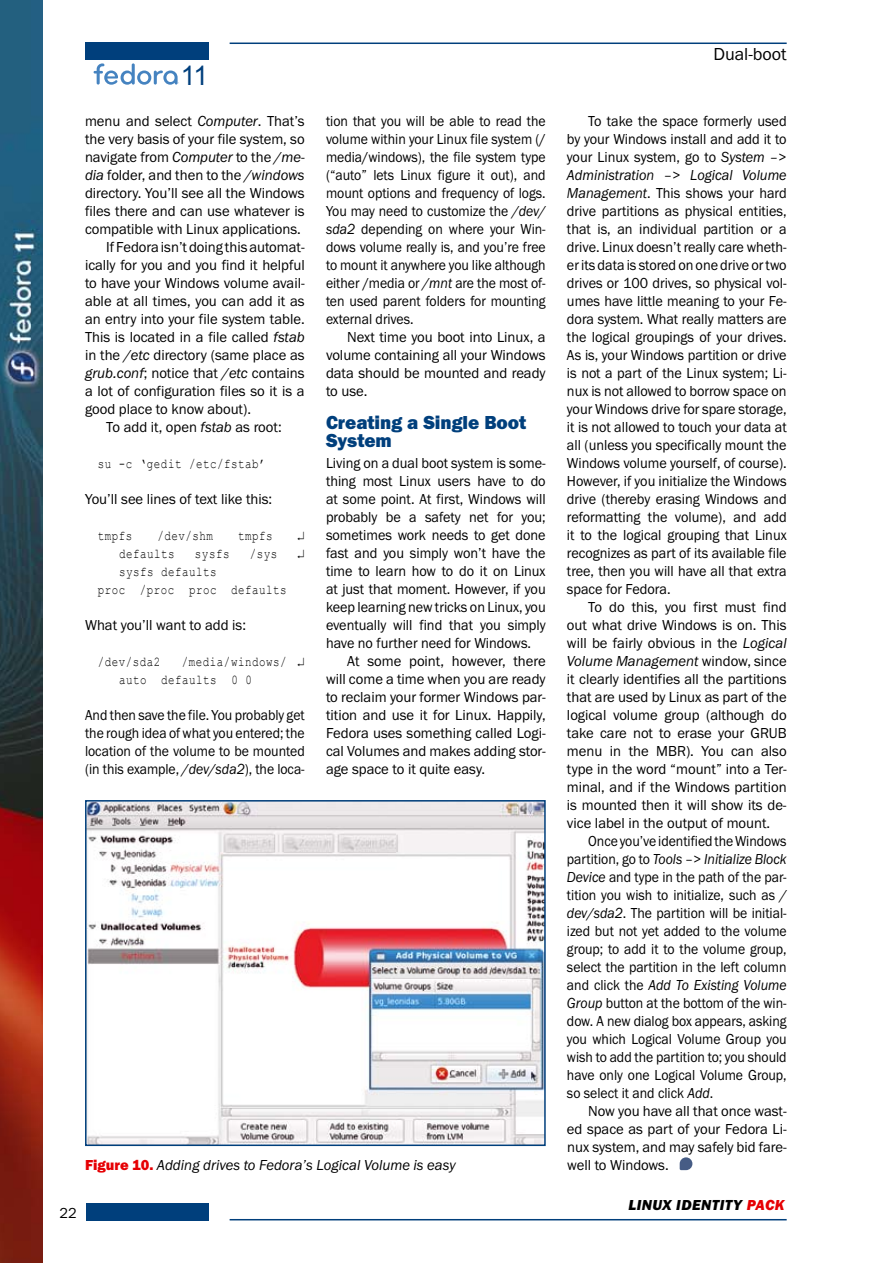
<style>
.page{position:relative;width:893px;height:1263px;background:#fff}
.page>*{position:absolute;margin:0;border:0;box-sizing:border-box;transform-origin:0 0}
.t1{font:27px "Arial";color:#003f7c}
.t2{font:19.5px/18px "Franklin Got URWTCE Hea";color:#003f7c}
.t3{font:18px "Franklin Got URWTCE Boo";color:#000}
.t4{font:15px/18px "Franklin Got URWTCE Boo";color:#000;text-align:justify}
.t5{font:15px/18px "Franklin Got URWTCE Boo";color:#000;text-align:justify;scale:.95 1}
.t6{font:15px/18px "Franklin Got URWTCE Boo";color:#000;text-align:justify;scale:.92 1}
.t7{font:15px "Franklin Got URWTCE Boo Ita";color:#000}
.t8{font:15px "Franklin Got URWTCE Boo Ita";color:#000;scale:.92 1}
.t9{font:15px "Franklin Got URWTCE Boo Ita";color:#000;scale:.95 1}
.t10{font:15px "Franklin Got URWTCE Hea Ita";letter-spacing:.03em;color:#000}
.t11{font:13.5px/18px "Courier New";letter-spacing:.05em;color:#000;scale:.8 1}
.s1{font-family:"Franklin Got URWTCE Boo Ita"}
.s2{font-family:"Franklin Got URWTCE Boo"}
.s3{font-family:"Franklin Got URWTCE Hea";color:#e60004}
.s4{color:#e60004}
</style>
<div class="page">
<img style="left:0;top:0;width:42px;height:1263px">
<div style="left:85px;top:43px;width:123px;height:17px;background:#003f7c"></div>
<hr style="left:230px;top:43px;width:557px;height:1px;background:#003f7c">
<div style="left:85px;top:1203px;width:123px;height:17px;background:#003f7c"></div>
<hr style="left:230px;top:1219px;width:557px;height:1px;background:#003f7c">
<svg style="left:94px;top:63px;width:85px;height:22px"></svg>
<svg style="left:680px;top:1157px;width:12px;height:13px"></svg>
<img style="left:88px;top:803px;width:455px;height:340px">
<div style="left:85px;top:800px;width:461px;height:346px;border:2px solid #003f7c"></div>
<h1 class="t1" style="left:181px;top:58px;width:29px">11</h1>
<p class="t3" style="left:713px;top:44px;width:75px">Dual-boot</p>
<p class="t4" style="left:85px;top:112px;width:221px">menu and select <span class="s1">Computer</span>. That’s</p>
<p class="t4" style="left:85px;top:130px;width:221px">the very basis of your file system, so</p>
<p class="t4" style="left:85px;top:148px;width:221px">navigate from <span class="s1">Computer</span> to the <span class="s1">/me-</span></p>
<p class="t4" style="left:85px;top:166px;width:221px"><span class="s1">dia</span> folder, and then to the <span class="s1">/windows</span></p>
<p class="t4" style="left:85px;top:184px;width:221px">directory. You’ll see all the Windows</p>
<p class="t4" style="left:85px;top:202px;width:221px">files there and can use whatever is</p>
<p class="t4" style="left:85px;top:220px;width:217px">compatible with Linux applications.</p>
<p class="t4" style="left:106px;top:238px;width:200px">If Fedora isn’t doing this automat-</p>
<p class="t4" style="left:85px;top:256px;width:221px">ically for you and you find it helpful</p>
<p class="t4" style="left:85px;top:274px;width:221px">to have your Windows volume avail-</p>
<p class="t4" style="left:85px;top:292px;width:221px">able at all times, you can add it as</p>
<p class="t4" style="left:85px;top:310px;width:221px">an entry into your file system table.</p>
<p class="t4" style="left:85px;top:328px;width:221px">This is located in a file called <span class="s1">fstab</span></p>
<p class="t4" style="left:85px;top:346px;width:221px">in the <span class="s1">/etc</span> directory (same place as</p>
<p class="t4" style="left:85px;top:364px;width:221px"><span class="s1">grub.conf</span>; notice that <span class="s1">/etc</span> contains</p>
<p class="t4" style="left:85px;top:382px;width:221px">a lot of configuration files so it is a</p>
<p class="t4" style="left:85px;top:400px;width:168px">good place to know about).</p>
<p class="t4" style="left:106px;top:418px;width:177px">To add it, open <span class="s1">fstab</span> as root:</p>
<p class="t11" style="left:98px;top:454px;width:211px">su -c ‘gedit /etc/fstab’</p>
<p class="t4" style="left:85px;top:490px;width:189px">You’ll see lines of text like this:</p>
<p class="t11" style="left:98px;top:526px;width:45px">tmpfs</p>
<p class="t11" style="left:157px;top:526px;width:71px">/dev/shm</p>
<p class="t11" style="left:238px;top:526px;width:45px">tmpfs</p>
<p class="t11" style="left:119px;top:544px;width:71px">defaults</p>
<p class="t11" style="left:195px;top:544px;width:45px">sysfs</p>
<p class="t11" style="left:250px;top:544px;width:36px">/sys</p>
<p class="t11" style="left:98px;top:562px;width:238px;text-indent:21px">sysfs defaults<br>proc /proc proc defaults</p>
<p class="t4" style="left:85px;top:616px;width:162px">What you’ll want to add is:</p>
<p class="t11" style="left:98px;top:652px;width:80px">/dev/sda2</p>
<p class="t11" style="left:119px;top:652px;width:234px;text-indent:63px">/media/windows/ ↵ auto defaults 0 0</p>
<p class="t6" style="left:85px;top:706px;width:240px">And then save the file. You probably get the rough idea of what you entered; the location of the volume to be mounted (in this example, <span class="s1">/dev/sda2</span>), the loca-</p>
<p class="t6" style="left:326px;top:112px;width:240px">tion that you will be able to read the volume within your Linux file system (/ media/windows), the file system type (“auto” lets Linux figure it out), and mount options and frequency of logs.<br>You may need to customize the <span class="s1">/dev/ sda2</span> depending on where your Win&shy;dows volume really is, and you’re free to mount it anywhere you like although either /media or <span class="s1">/mnt</span> are the most of&shy;ten used parent folders for mounting external drives.</p>
<p class="t4" style="left:326px;top:328px;width:221px;text-indent:21px">Next time you boot into Linux, a volume containing all your Windows data should be mounted and ready to use.</p>
<h2 class="t2" style="left:326px;top:414px;width:202px">Creating a Single Boot<br>System</h2>
<p class="t5" style="left:326px;top:454px;width:233px">Living on a dual boot system is some-</p>
<p class="t5" style="left:326px;top:472px;width:233px">thing most Linux users have to do</p>
<p class="t5" style="left:326px;top:490px;width:233px">at some point. At first, Windows will</p>
<p class="t5" style="left:326px;top:508px;width:233px">probably be a safety net for you;</p>
<p class="t5" style="left:326px;top:526px;width:233px">sometimes work needs to get done</p>
<p class="t5" style="left:326px;top:544px;width:233px">fast and you simply won’t have the</p>
<p class="t5" style="left:326px;top:562px;width:233px">time to learn how to do it on Linux</p>
<p class="t5" style="left:326px;top:580px;width:233px">at just that moment. However, if you</p>
<p class="t5" style="left:326px;top:598px;width:233px">keep learning new tricks on Linux, you</p>
<p class="t5" style="left:326px;top:616px;width:233px">eventually will find that you simply</p>
<p class="t5" style="left:326px;top:634px;width:217px">have no further need for Windows.</p>
<p class="t4" style="left:347px;top:652px;width:200px">At some point, however, there</p>
<p class="t4" style="left:326px;top:670px;width:221px">will come a time when you are ready</p>
<p class="t4" style="left:326px;top:688px;width:221px">to reclaim your former Windows par-</p>
<p class="t4" style="left:326px;top:706px;width:221px">tition and use it for Linux. Happily,</p>
<p class="t4" style="left:326px;top:724px;width:221px">Fedora uses something called Logi-</p>
<p class="t4" style="left:326px;top:742px;width:221px">cal Volumes and makes adding stor-</p>
<p class="t4" style="left:326px;top:760px;width:161px">age space to it quite easy.</p>
<p class="t5" style="left:567px;top:112px;width:233px;text-indent:21px">To take the space formerly used by your Windows install and add it to your Linux system, go to <span class="s1">System –&gt;</span></p>
<p class="t9" style="left:567px;top:167px;width:233px">Administration –&gt; Logical Volume</p>
<p class="t5" style="left:567px;top:184px;width:233px"><span class="s1">Management</span>. This shows your hard drive partitions as physical entities, that is, an individual partition or a drive. Linux doesn’t really care wheth&shy;er its data is stored on one drive or two drives or 100 drives, so physical vol&shy;umes have little meaning to your Fe&shy;dora system. What really matters are the logical groupings of your drives.<br>As is, your Windows partition or drive is not a part of the Linux system; Li&shy;nux is not allowed to borrow space on your Windows drive for spare storage, it is not allowed to touch your data at all (unless you specifically mount the Windows volume yourself, of course).<br>However, if you initialize the Windows drive (thereby erasing Windows and reformatting the volume), and add it to the logical grouping that Linux recognizes as part of its available file tree, then you will have all that extra space for Fedora.</p>
<p class="t4" style="left:567px;top:598px;width:221px;text-indent:21px">To do this, you first must find out what drive Windows is on. This will be fairly obvious in the <span class="s1">Logical</span></p>
<p class="t7" style="left:567px;top:653px;width:221px">Volume Management <span class="s2">window, since</span></p>
<p class="t4" style="left:567px;top:670px;width:221px">it clearly identifies all the partitions that are used by Linux as part of the logical volume group (although do take care not to erase your GRUB menu in the MBR). You can also type in the word “mount” into a Ter&shy;minal, and if the Windows partition is mounted then it will show its de&shy;vice label in the output of mount.</p>
<p class="t6" style="left:588px;top:832px;width:217px">Once you’ve identified the Windows</p>
<p class="t8" style="left:567px;top:851px;width:240px"><span class="s2">partition, go to</span> Tools –&gt; Initialize Block</p>
<p class="t6" style="left:567px;top:868px;width:240px"><span class="s1">Device</span> and type in the path of the par&shy;tition you wish to initialize, such as <span class="s1">/ dev/sda2</span>. The partition will be initial&shy;ized but not yet added to the volume group; to add it to the volume group, select the partition in the left column</p>
<p class="t8" style="left:567px;top:977px;width:240px"><span class="s2">and click the</span> Add To Existing Volume</p>
<p class="t6" style="left:567px;top:994px;width:240px"><span class="s1">Group</span> button at the bottom of the win&shy;dow. A new dialog box appears, asking you which Logical Volume Group you wish to add the partition to; you should have only one Logical Volume Group, so select it and click <span class="s1">Add</span>.</p>
<p class="t4" style="left:567px;top:1102px;width:221px;text-indent:21px">Now you have all that once wast&shy;ed space as part of your Fedora Li&shy;nux system, and may safely bid fare-</p>
<p class="t7" style="left:85px;top:1157px;width:372px"><span class="s3">Figure 10.</span> Adding drives to Fedora’s Logical Volume is easy</p>
<p class="t4" style="left:567px;top:1156px;width:103px">well to Windows.</p>
<p class="t4" style="left:59px;top:1204px;width:19px">22</p>
<p class="t10" style="left:628px;top:1196px;width:158px">LINUX IDENTITY <span class="s4">PACK</span></p>
</div>
